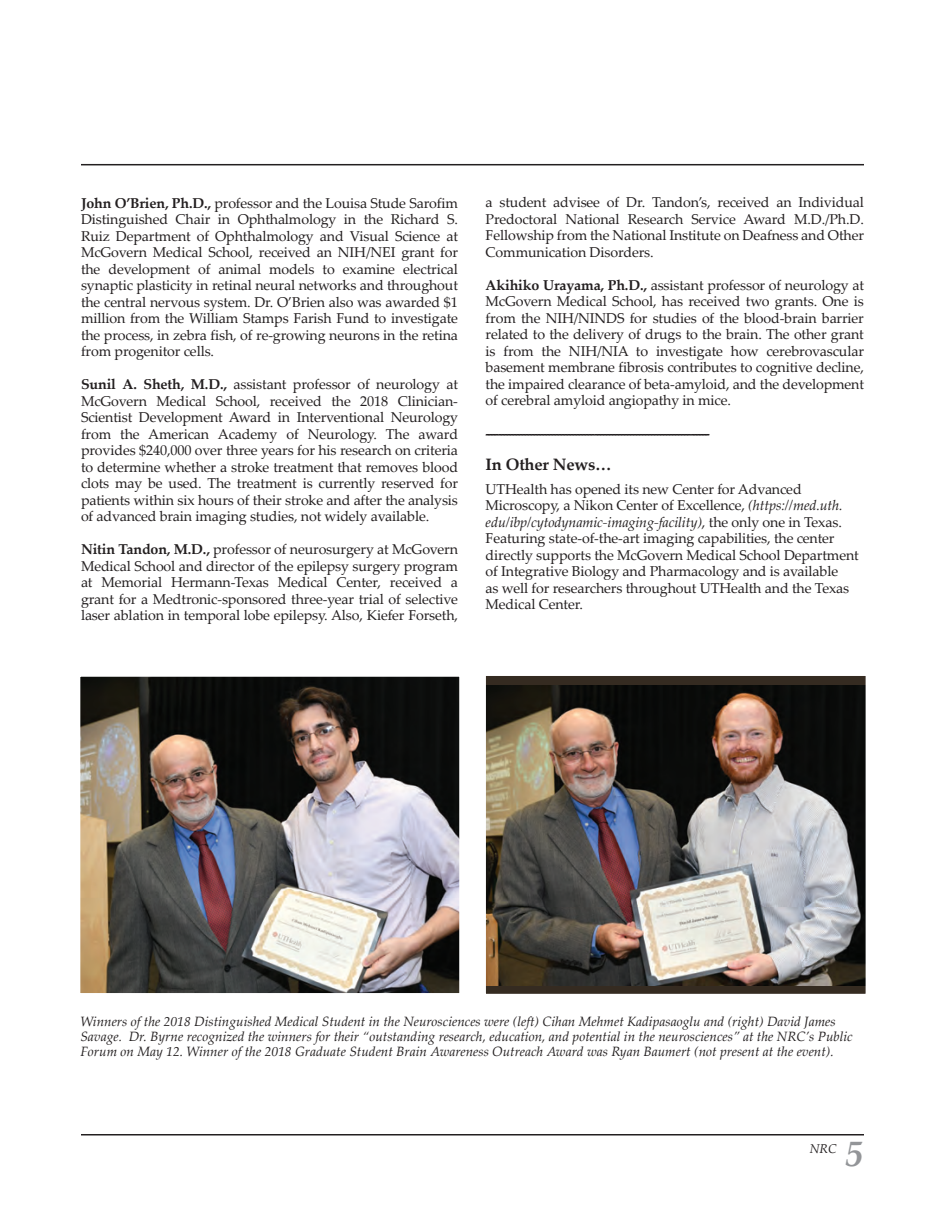
<style>
.page{position:relative;width:945px;height:1215px;background:#fff}
.page>*{position:absolute;margin:0;border:0;box-sizing:border-box;transform-origin:0 0}
.t1{font:italic 700 36px "Palatino Linotype";color:#939598}
.t2{font:700 16.5px "Palatino Linotype";letter-spacing:-.01em;color:#231f20}
.t3{font:14.25px/16.5px "Palatino Linotype";letter-spacing:-.01em;color:#231f20;text-align:justify}
.t4{font:italic 13.5px/15px "Palatino Linotype";color:#231f20}
.t5{font:700 13.5px "Palatino Linotype";color:#231f20}
.t6{font:italic 12.75px "Palatino Linotype";color:#231f20}
.s1{font-weight:700}
.s2{font-style:italic}
</style>
<div class="page">
<hr style="left:81px;top:1134px;width:783px;height:2px;background:#231f20">
<hr style="left:81px;top:164px;width:783px;height:1px;background:#231f20">
<img style="left:80px;top:676px;width:380px;height:318px">
<img style="left:485px;top:676px;width:381px;height:318px">
<p class="t3" style="left:81px;top:194px;width:379px"><span class="s1">John O’Brien, Ph.D.,</span> professor and the Louisa Stude Sarofim Distinguished Chair in Ophthalmology in the Richard S.<br>Ruiz Department of Ophthalmology and Visual Science at McGovern Medical School, received an NIH/NEI grant for the development of animal models to examine electrical synaptic plasticity in retinal neural networks and throughout the central nervous system. Dr. O’Brien also was awarded $1 million from the William Stamps Farish Fund to investigate the process, in zebra fish, of re-growing neurons in the retina from progenitor cells.</p>
<p class="t3" style="left:81px;top:376px;width:379px"><span class="s1">Sunil A. Sheth, M.D.,</span> assistant professor of neurology at McGovern Medical School, received the 2018 Clinician-Scientist Development Award in Interventional Neurology from the American Academy of Neurology. The award provides $240,000 over three years for his research on criteria to determine whether a stroke treatment that removes blood clots may be used. The treatment is currently reserved for patients within six hours of their stroke and after the analysis of advanced brain imaging studies, not widely available.</p>
<p class="t3" style="left:81px;top:541px;width:379px"><span class="s1">Nitin Tandon, M.D.,</span> professor of neurosurgery at McGovern Medical School and director of the epilepsy surgery program at Memorial Hermann-Texas Medical Center, received a grant for a Medtronic-sponsored three-year trial of selective laser ablation in temporal lobe epilepsy. Also, Kiefer Forseth,</p>
<p class="t3" style="left:486px;top:194px;width:380px">a student advisee of Dr. Tandon’s, received an Individual Predoctoral National Research Service Award M.D./Ph.D.<br>Fellowship from the National Institute on Deafness and Other Communication Disorders.</p>
<p class="t3" style="left:486px;top:276px;width:380px"><span class="s1">Akihiko Urayama, Ph.D.,</span> assistant professor of neurology at McGovern Medical School, has received two grants. One is from the NIH/NINDS for studies of the blood-brain barrier related to the delivery of drugs to the brain. The other grant is from the NIH/NIA to investigate how cerebrovascular basement membrane fibrosis contributes to cognitive decline, the impaired clearance of beta-amyloid, and the development of cerebral amyloid angiopathy in mice.</p>
<p class="t5" style="left:486px;top:424px;width:226px">--------------------------------------------------------------------------</p>
<p class="t2" style="left:486px;top:453px;width:128px">In Other News…</p>
<p class="t3" style="left:486px;top:480px;width:375px;text-align:left">UTHealth has opened its new Center for Advanced Microscopy, a Nikon Center of Excellence, <span class="s2">(https://med.uth. edu/ibp/cytodynamic-imaging-facility)</span>, the only one in Texas.<br>Featuring state-of-the-art imaging capabilities, the center directly supports the McGovern Medical School Department of Integrative Biology and Pharmacology and is available<br>as well for researchers throughout UTHealth and the Texas Medical Center.</p>
<p class="t4" style="left:80px;top:1014px;width:774px">Winners of the 2018 Distinguished Medical Student in the Neurosciences were (left) Cihan Mehmet Kadipasaoglu and (right) David James<br>Savage. Dr. Byrne recognized the winners for their “outstanding research, education, and potential in the neurosciences” at the NRC’s Public<br>Forum on May 12. Winner of the 2018 Graduate Student Brain Awareness Outreach Award was Ryan Baumert (not present at the event).</p>
<p class="t6" style="left:810px;top:1139px;width:28px">NRC</p>
<h1 class="t1" style="left:846px;top:1129px;width:19px">5</h1>
</div>
